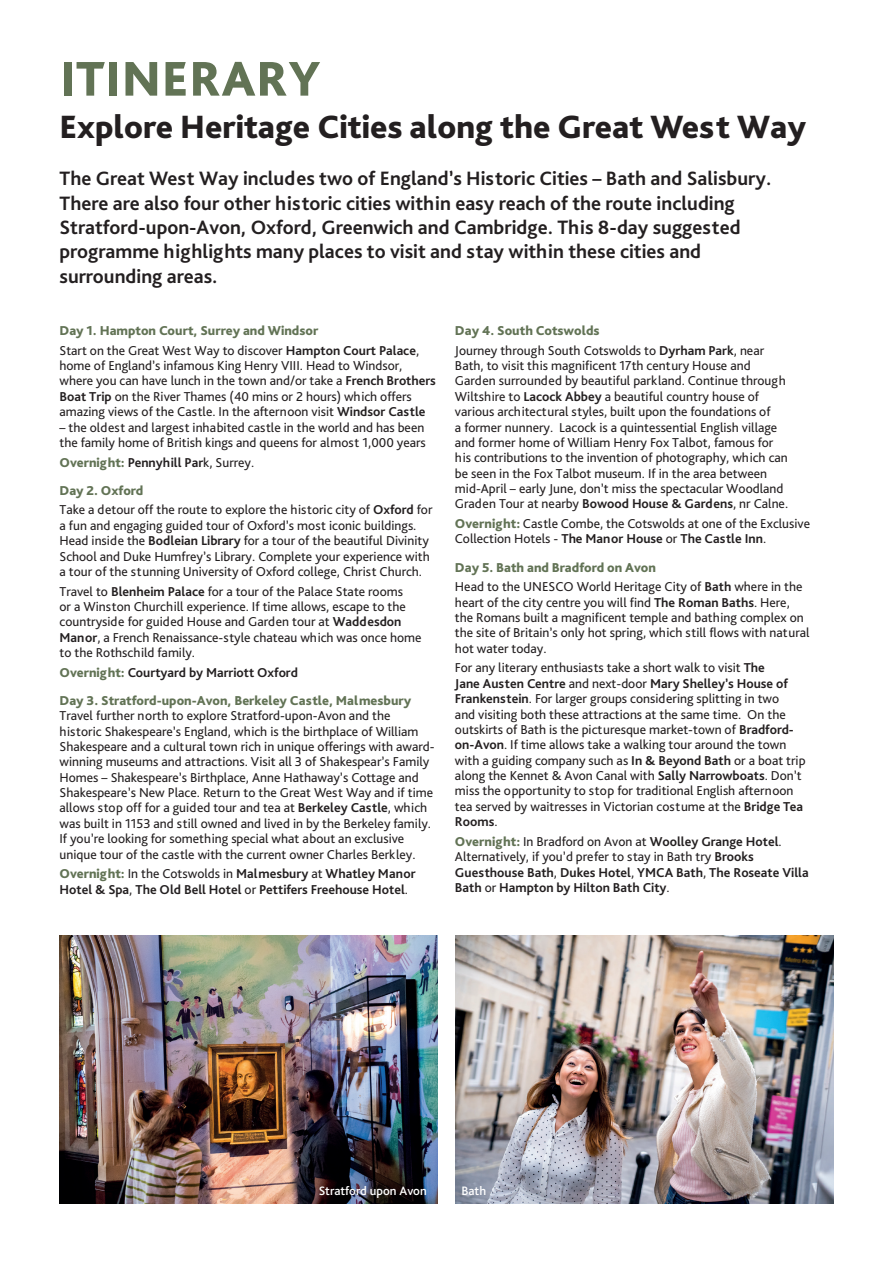
<style>
.page{position:relative;width:893px;height:1263px;background:#fff}
.page>*{position:absolute;margin:0;border:0;box-sizing:border-box;transform-origin:0 0}
.Page_Header{font:800 51px "Bliss Pro";letter-spacing:.015em;color:#627355}
.t1{font:800 33.75px "Bliss Pro";color:#231f20}
.Editorial_Sub_Headings{font:700 20.25px/24.3px "Bliss Pro";color:#231f20}
.t2{font:13.5px/15.3px "Bliss Pro";color:#231f20}
.t3{font:700 13.5px/15.5px "Bliss Pro";color:#231f20}
.t4{font:800 13.5px "Bliss Pro";color:#627355}
.Captions{font:500 12.75px "Bliss Pro";color:#fff}
.s1{font-weight:700}
.s2{font-weight:800;color:#627355}
.s3{font-weight:400}
</style>
<div class="page">
<img style="left:59px;top:936px;width:378px;height:267px">
<img style="left:455px;top:935px;width:378px;height:268px">
<p class="Page_Header" style="left:60px;top:47px;width:262px">ITINERARY</p>
<p class="t1" style="left:60px;top:105px;width:748px">Explore Heritage Cities along the Great West Way</p>
<p class="Editorial_Sub_Headings" style="left:60px;top:166px;width:713px">The Great West Way includes two of England’s Historic Cities – Bath and Salisbury.<br>There are also four other historic cities within easy reach of the route including Stratford-upon-Avon, Oxford, Greenwich and Cambridge. This 8-day suggested programme highlights many places to visit and stay within these cities and surrounding areas.</p>
<p class="t4" style="left:455px;top:322px;width:146px">Day 4. South Cotswolds</p>
<p class="t2" style="left:455px;top:342px;width:335px">Journey through South Cotswolds to <span class="s1">Dyrham Park</span>, near Bath, to visit this magnificent 17th century House and Garden surrounded by beautiful parkland. Continue through Wiltshire to <span class="s1">Lacock Abbey</span> a beautiful country house of various architectural styles, built upon the foundations of<br>a former nunnery. Lacock is a quintessential English village and former home of William Henry Fox Talbot, famous for his contributions to the invention of photography, which can be seen in the Fox Talbot museum. If in the area between mid-April – early June, don’t miss the spectacular Woodland Graden Tour at nearby <span class="s1">Bowood House &amp; Gardens</span>, nr Calne.</p>
<p class="t2" style="left:455px;top:516px;width:357px"><span class="s2">Overnight:</span> Castle Combe, the Cotswolds at one of the Exclusive<br>Collection Hotels - <span class="s1">The Manor House</span> or <span class="s1">The Castle Inn</span>.</p>
<p class="t4" style="left:455px;top:559px;width:202px">Day 5. Bath and Bradford on Avon</p>
<p class="t2" style="left:455px;top:579px;width:356px">Head to the UNESCO World Heritage City of <span class="s1">Bath</span> where in the heart of the city centre you will find <span class="s1">The Roman Baths</span>. Here, the Romans built a magnificent temple and bathing complex on the site of Britain’s only hot spring, which still flows with natural hot water today.</p>
<p class="t2" style="left:455px;top:660px;width:352px">For any literary enthusiasts take a short walk to visit <span class="s1">The<br>Jane Austen Centre</span> and next-door <span class="s1">Mary Shelley’s House of Frankenstein</span>. For larger groups considering splitting in two<br>and visiting both these attractions at the same time. On the outskirts of Bath is the picturesque market-town of <span class="s1">Bradford&shy;on-Avon</span>. If time allows take a walking tour around the town with a guiding company such as <span class="s1">In &amp; Beyond Bath</span> or a boat trip along the Kennet &amp; Avon Canal with <span class="s1">Sally Narrowboats</span>. Don’t miss the opportunity to stop for traditional English afternoon tea served by waitresses in Victorian costume at the <span class="s1">Bridge Tea Rooms</span>.</p>
<p class="t3" style="left:455px;top:833px;width:355px"><span class="s2">Overnight:</span> <span class="s3">In Bradford on Avon at</span> Woolley Grange Hotel<span class="s3">.<br>Alternatively, if you’d prefer to stay in Bath try</span> Brooks Guesthouse Bath<span class="s3">,</span> Dukes Hotel<span class="s3">,</span> YMCA Bath<span class="s3">,</span> The Roseate Villa Bath <span class="s3">or</span> Hampton by Hilton Bath City<span class="s3">.</span></p>
<p class="t4" style="left:60px;top:322px;width:260px">Day 1. Hampton Court, Surrey and Windsor</p>
<p class="t2" style="left:60px;top:342px;width:378px">Start on the Great West Way to discover <span class="s1">Hampton Court Palace</span>, home of England’s infamous King Henry VIII. Head to Windsor, where you can have lunch in the town and/or take a <span class="s1">French Brothers Boat Trip</span> on the River Thames (40 mins or 2 hours) which offers amazing views of the Castle. In the afternoon visit <span class="s1">Windsor Castle</span></p>
<p class="t2" style="left:60px;top:419px;width:368px">– the oldest and largest inhabited castle in the world and has been the family home of British kings and queens for almost 1,000 years</p>
<p class="t3" style="left:60px;top:454px;width:196px"><span class="s2">Overnight:</span> Pennyhill Par<span class="s3">k, Surrey.</span></p>
<p class="t4" style="left:60px;top:482px;width:85px">Day 2. Oxford</p>
<p class="t2" style="left:60px;top:502px;width:374px">Take a detour off the route to explore the historic city of <span class="s1">Oxford</span> for a fun and engaging guided tour of Oxford’s most iconic buildings.<br>Head inside the <span class="s1">Bodleian Library</span> for a tour of the beautiful Divinity School and Duke Humfrey’s Library. Complete your experience with a tour of the stunning University of Oxford college, Christ Church.</p>
<p class="t2" style="left:60px;top:583px;width:364px">Travel to <span class="s1">Blenheim Palace</span> for a tour of the Palace State rooms<br>or a Winston Churchill experience. If time allows, escape to the countryside for guided House and Garden tour at <span class="s1">Waddesdon Manor</span>, a French Renaissance-style chateau which was once home to the Rothschild family.</p>
<p class="t3" style="left:60px;top:664px;width:240px"><span class="s2">Overnight:</span> Courtyard by Marriott Oxford</p>
<p class="t2" style="left:60px;top:692px;width:377px"><span class="s2">Day 3. Stratford-upon-Avon, Berkeley Castle, Malmesbury </span>Travel further north to explore Stratford-upon-Avon and the historic Shakespeare’s England, which is the birthplace of William Shakespeare and a cultural town rich in unique offerings with award&shy;winning museums and attractions. Visit all 3 of Shakespear’s Family Homes – Shakespeare’s Birthplace, Anne Hathaway’s Cottage and Shakespeare’s New Place. Return to the Great West Way and if time allows stop off for a guided tour and tea at <span class="s1">Berkeley Castle</span>, which was built in 1153 and still owned and lived in by the Berkeley family.<br>If you’re looking for something special what about an exclusive unique tour of the castle with the current owner Charles Berkley.</p>
<p class="t3" style="left:60px;top:866px;width:358px"><span class="s2">Overnight:</span> <span class="s3">In the Cotswolds in</span> Malmesbury <span class="s3">at</span> Whatley Manor<br>Hotel &amp; Spa<span class="s3">,</span> The Old Bell Hotel <span class="s3">or</span> Pettifers Freehouse Hotel<span class="s3">.</span></p>
<p class="Captions" style="left:319px;top:1183px;width:110px">Stratford upon Avon</p>
<p class="Captions" style="left:461px;top:1183px;width:26px">Bath</p>
</div>
